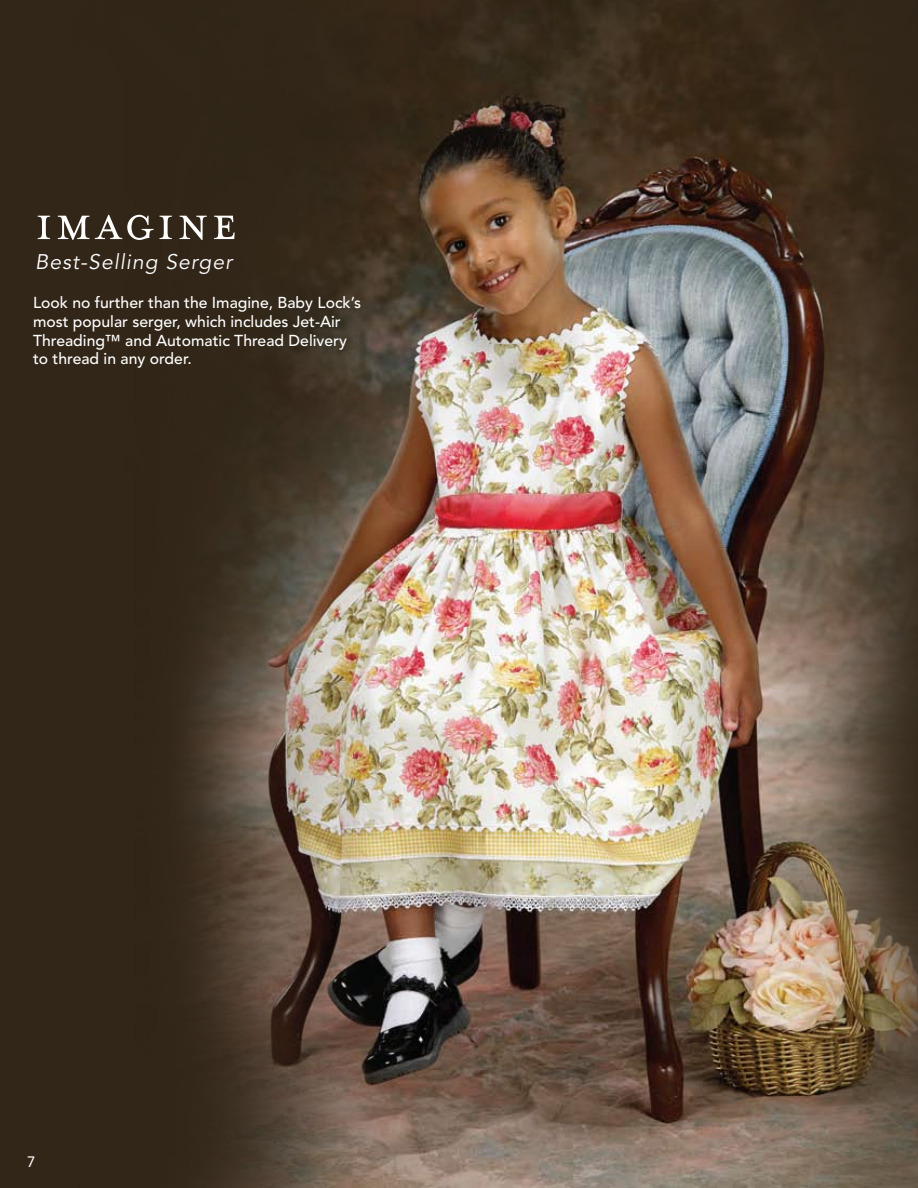
<style>
.page{position:relative;width:918px;height:1188px;background:#312618}
.page>*{position:absolute;margin:0;border:0;box-sizing:border-box;transform-origin:0 0}
.t1{font:54px "Mrs Eaves All Small Caps";letter-spacing:.05em;color:#fff}
.t2{font:italic 21px "Avenir";letter-spacing:.05em;color:#fff}
.t3{font:500 15.75px/18.9px "Avenir";color:#fff}
.t4{font:15px "Avenir";color:#fff}
</style>
<div class="page">
<img style="left:185px;top:0;width:733px;height:1188px">
<h1 class="t1" style="left:35px;top:203px;width:203px">Imagine</h1>
<h2 class="t2" style="left:35px;top:250px;width:198px">Best-Selling Serger</h2>
<p class="t3" style="left:33px;top:293px;width:330px">Look no further than the Imagine, Baby Lock’s most popular serger, which includes Jet-Air Threading™ and Automatic Thread Delivery to thread in any order.</p>
<p class="t4" style="left:27px;top:1153px;width:10px">7</p>
</div>
